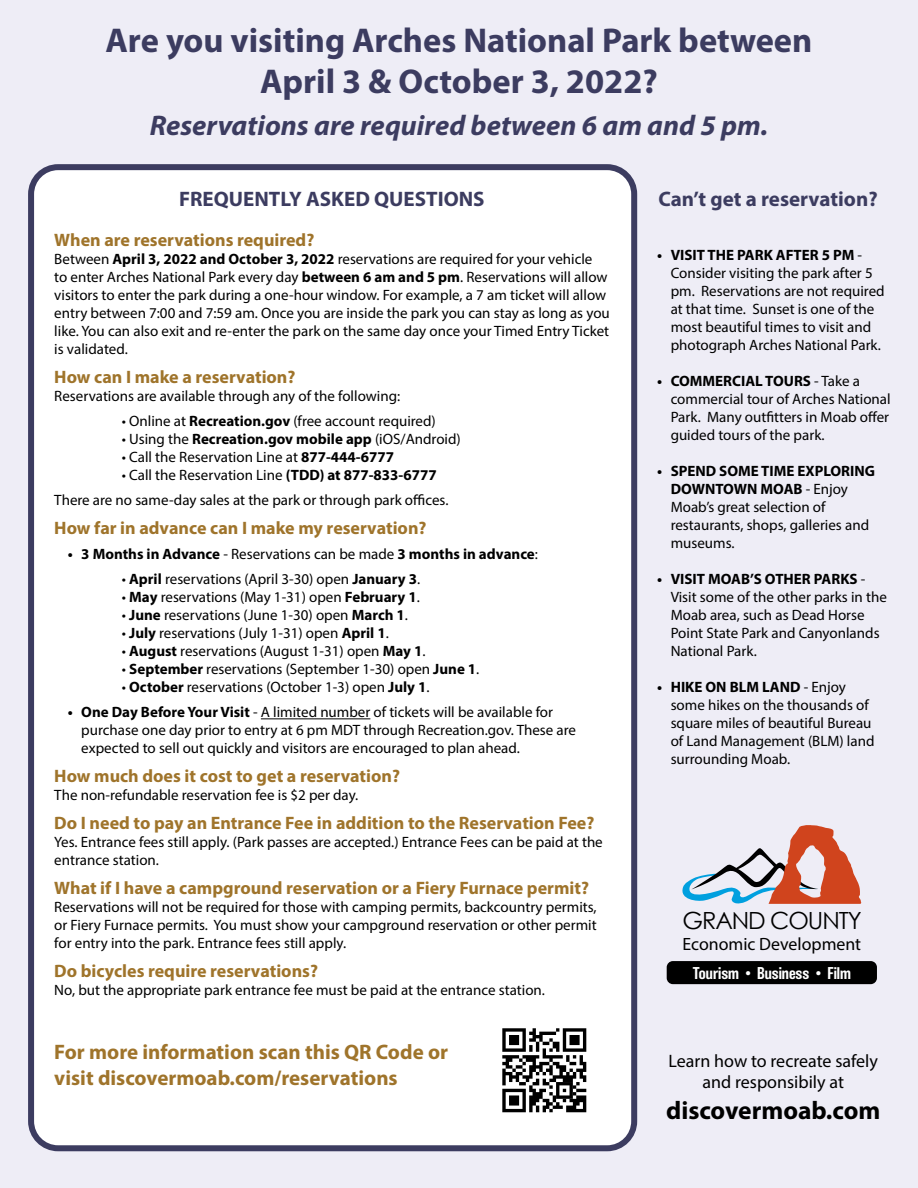
<style>
.page{position:relative;width:918px;height:1188px;background:#eeedf6}
.page>*{position:absolute;margin:0;border:0;box-sizing:border-box;transform-origin:0 0}
.t1{font:700 34.5px/41.4px "Myriad Pro";color:#3c3c60;text-align:center}
.t2{font:italic 700 28.5px "Myriad Pro";color:#3c3c60}
.t3{font:700 25.5px "Myriad Pro";color:#000}
.t4{font:23.7px "Century Gothic";letter-spacing:-.045em;color:#000}
.t5{font:700 21px/25.2px "Myriad Pro";color:#9f742b}
.t6{font:700 21px "Myriad Pro";color:#3c3c60}
.t7{font:700 18px "Myriad Pro";color:#9f742b}
.t8{font:18px/21.6px "Myriad Pro";color:#000;text-align:center}
.t9{font:17.85px "Myriad Pro";color:#000}
.t10{font:500 15.75px "Balboa";color:#fff}
.t11{font:15px/18px "Myriad Pro";color:#000}
.t12{font:700 15px "Myriad Pro";color:#000}
.s1{font-weight:700}
.s2{font-weight:400}
</style>
<div class="page">
<div style="left:31px;top:167px;width:603px;height:981px;background:#fff;border-radius:27px"></div>
<hr style="left:261px;top:718px;width:109px;height:1px;background:#000">
<div style="left:28px;top:164px;width:609px;height:987px;border:6px solid #3c3c60;border-radius:27px"></div>
<div style="left:667px;top:961px;width:210px;height:23px;background:#000;border-radius:6px"></div>
<svg style="left:682px;top:825px;width:179px;height:79px"></svg>
<svg style="left:502px;top:1028px;width:84px;height:84px"></svg>
<h1 class="t1" style="left:106px;top:18px;width:708px">Are you visiting Arches National Park between<br>April 3 &amp; October 3, 2022?</h1>
<h2 class="t2" style="left:150px;top:106px;width:620px">Reservations are required between 6 am and 5 pm.</h2>
<h3 class="t6" style="left:179px;top:185px;width:307px">FREQUENTLY ASKED QUESTIONS</h3>
<p class="t7" style="left:54px;top:228px;width:262px">When are reservations required?</p>
<p class="t11" style="left:54px;top:249px;width:557px">Between <span class="s1">April 3, 2022 and October 3, 2022</span> reservations are required for your vehicle<br>to enter Arches National Park every day <span class="s1">between 6 am and 5 pm</span>. Reservations will allow visitors to enter the park during a one-hour window. For example, a 7 am ticket will allow entry between 7:00 and 7:59 am. Once you are inside the park you can stay as long as you like. You can also exit and re-enter the park on the same day once your Timed Entry Ticket is validated.</p>
<p class="t7" style="left:54px;top:365px;width:243px">How can I make a reservation?</p>
<p class="t11" style="left:54px;top:386px;width:347px">Reservations are available through any of the following:</p>
<p class="t11" style="left:122px;top:411px;width:316px">• Online at <span class="s1">Recreation.gov</span> (free account required)</p>
<p class="t12" style="left:122px;top:429px;width:340px"><span class="s2">• Using the</span> Recreation.gov mobile app <span class="s2">(iOS/Android)</span></p>
<p class="t11" style="left:122px;top:447px;width:274px">• Call the Reservation Line at <span class="s1">877-444-6777</span></p>
<p class="t11" style="left:54px;top:462px;width:396px;line-height:25.2px;text-indent:68px">• Call the Reservation Line <span class="s1">(TDD) at 877-833-6777<br></span>There are no same-day sales at the park or through park offices.</p>
<p class="t7" style="left:54px;top:516px;width:374px">How far in advance can I make my reservation?</p>
<p class="t12" style="left:68px;top:544px;width:472px">• 3 Months in Advance <span class="s2">- Reservations can be made</span> 3 months in advance<span class="s2">:</span></p>
<p class="t11" style="left:122px;top:570px;width:300px">• <span class="s1">April</span> reservations (April 3-30) open <span class="s1">January 3</span>.</p>
<p class="t11" style="left:122px;top:588px;width:300px">• <span class="s1">May</span> reservations (May 1-31) open <span class="s1">February 1</span>.</p>
<p class="t11" style="left:122px;top:606px;width:288px">• <span class="s1">June</span> reservations (June 1-30) open <span class="s1">March 1</span>.</p>
<p class="t11" style="left:122px;top:624px;width:268px">• <span class="s1">July</span> reservations (July 1-31) open <span class="s1">April 1</span>.</p>
<p class="t11" style="left:122px;top:642px;width:305px">• <span class="s1">August</span> reservations (August 1-31) open <span class="s1">May 1</span>.</p>
<p class="t11" style="left:122px;top:660px;width:359px">• <span class="s1">September</span> reservations (September 1-30) open <span class="s1">June 1</span>.</p>
<p class="t11" style="left:122px;top:678px;width:309px">• <span class="s1">October</span> reservations (October 1-3) open <span class="s1">July 1</span>.</p>
<p class="t11" style="left:81px;top:703px;width:496px;text-indent:-14px"><span class="s1">• One Day Before Your Visit</span> - A limited number of tickets will be available for purchase one day prior to entry at 6 pm MDT through Recreation.gov. These are expected to sell out quickly and visitors are encouraged to plan ahead.</p>
<p class="t7" style="left:54px;top:764px;width:347px">How much does it cost to get a reservation?</p>
<p class="t11" style="left:54px;top:786px;width:305px">The non-refundable reservation fee is $2 per day.</p>
<p class="t7" style="left:54px;top:811px;width:542px">Do I need to pay an Entrance Fee in addition to the Reservation Fee?</p>
<p class="t11" style="left:54px;top:833px;width:550px">Yes. Entrance fees still apply. (Park passes are accepted.) Entrance Fees can be paid at the entrance station.</p>
<p class="t7" style="left:54px;top:876px;width:536px">What if I have a campground reservation or a Fiery Furnace permit?</p>
<p class="t11" style="left:54px;top:897px;width:544px;text-align:justify">Reservations will not be required for those with camping permits, backcountry permits, or Fiery Furnace permits. You must show your campground reservation or other permit for entry into the park. Entrance fees still apply.</p>
<p class="t7" style="left:54px;top:959px;width:265px">Do bicycles require reservations?</p>
<p class="t11" style="left:54px;top:980px;width:492px">No, but the appropriate park entrance fee must be paid at the entrance station.</p>
<h3 class="t5" style="left:54px;top:1039px;width:395px">For more information scan this QR Code or visit discovermoab.com/reservations</h3>
<h3 class="t6" style="left:658px;top:185px;width:221px">Can’t get a reservation?</h3>
<p class="t11" style="left:671px;top:246px;width:215px;text-indent:-14px"><span class="s1">• VISIT THE PARK AFTER 5 PM</span> -<br>Consider visiting the park after 5 pm. Reservations are not required at that time. Sunset is one of the most beautiful times to visit and photograph Arches National Park.</p>
<p class="t11" style="left:671px;top:372px;width:222px;text-indent:-14px"><span class="s1">• COMMERCIAL TOURS</span> - Take a commercial tour of Arches National<br>Park. Many outfitters in Moab offer guided tours of the park.</p>
<p class="t11" style="left:671px;top:462px;width:206px;text-indent:-14px"><span class="s1">• SPEND SOME TIME EXPLORING<br>DOWNTOWN MOAB</span> - Enjoy<br>Moab’s great selection of restaurants, shops, galleries and museums.</p>
<p class="t11" style="left:671px;top:570px;width:218px;text-indent:-14px"><span class="s1">• VISIT MOAB’S OTHER PARKS</span> -<br>Visit some of the other parks in the<br>Moab area, such as Dead Horse<br>Point State Park and Canyonlands<br>National Park.</p>
<p class="t11" style="left:671px;top:678px;width:205px;text-indent:-14px"><span class="s1">• HIKE ON BLM LAND</span> - Enjoy some hikes on the thousands of square miles of beautiful Bureau of Land Management (BLM) land surrounding Moab.</p>
<h3 class="t4" style="left:682px;top:904px;width:181px">GRAND COUNTY</h3>
<p class="t9" style="left:682px;top:933px;width:180px">Economic Development</p>
<p class="t10" style="left:693px;top:964px;width:159px">Tourism • Business • Film</p>
<p class="t8" style="left:669px;top:1049px;width:211px">Learn how to recreate safely and responsibily at</p>
<h3 class="t3" style="left:666px;top:1094px;width:216px">discovermoab.com</h3>
</div>
